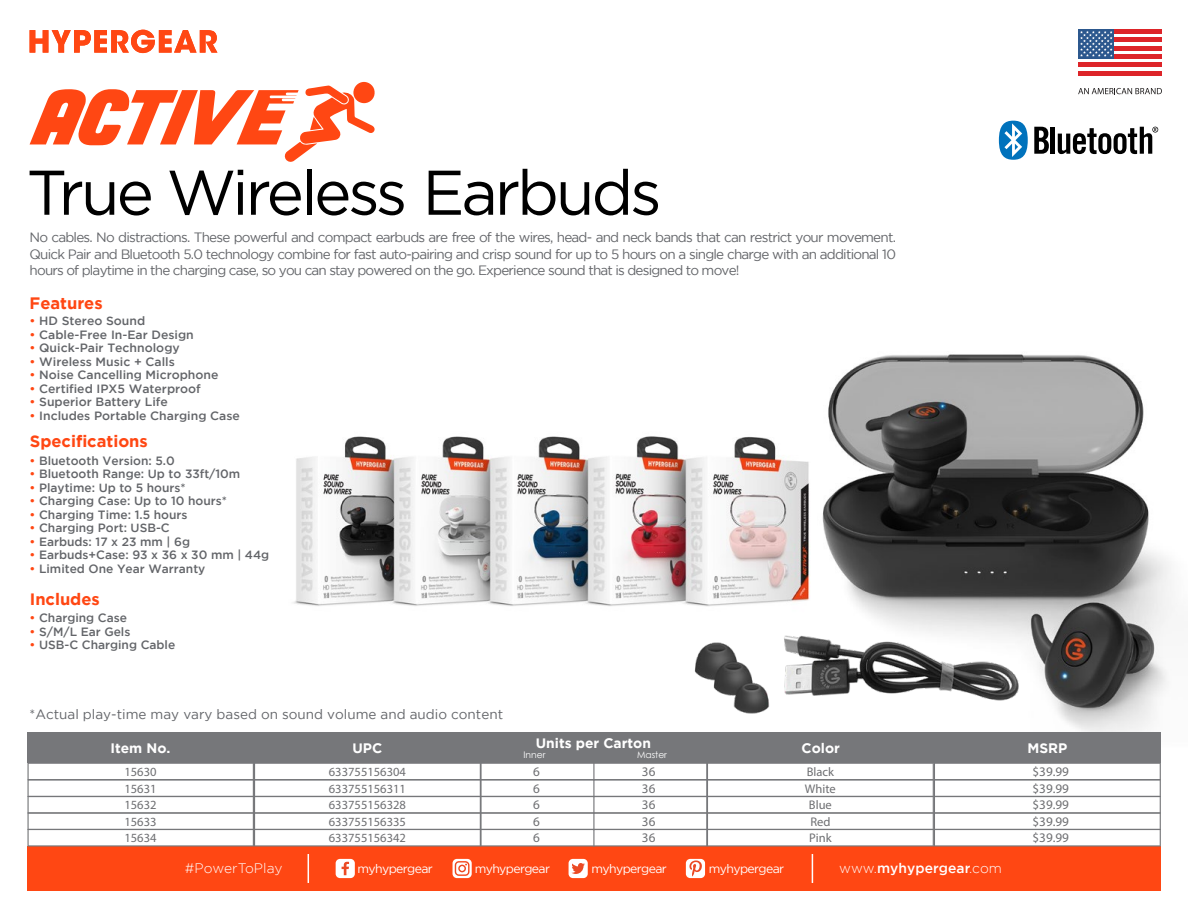
<style>
.page{position:relative;width:1188px;height:918px;background:#fff}
.page>*{position:absolute;margin:0;border:0;box-sizing:border-box;transform-origin:0 0}
.t1{font:700 16.5px "Gotham";color:#ff4713}
.t2{font:700 13.8px "Gotham";color:#fff}
.t3{font:500 13.8px "Gotham";letter-spacing:.01em;color:#fff}
.t4{font:300 13.8px "Gotham";letter-spacing:.005em;color:#fff}
.t5{font:13.5px/16.2px "Gotham";color:#636569;text-align:justify}
.t6{font:13.2px "Myriad Pro";color:#6e6f72}
.t7{font:12.6px "Myriad Pro";color:#6e6f72}
.t8{font:12.3px "Gotham";letter-spacing:-.05em;color:#fff}
.t9{font:500 12px "Gotham";color:#636569}
.t10{font:9.15px "Century Gothic";color:#fff}
.s1{color:#ff4713}
.s2{font-weight:300}
</style>
<div class="page">
<img style="left:822px;top:354px;width:351px;height:378px">
<img style="left:293px;top:436px;width:517px;height:170px">
<div style="left:27px;top:847px;width:1134px;height:44px;background:#ff4713"></div>
<div style="left:336px;top:859px;width:19px;height:19px;background:#fff;border-radius:4px"></div>
<svg style="left:342px;top:862px;width:7px;height:13px"></svg>
<div style="left:569px;top:859px;width:19px;height:19px;background:#fff;border-radius:4px"></div>
<svg style="left:571px;top:863px;width:14px;height:11px"></svg>
<div style="left:686px;top:859px;width:19px;height:19px;background:#fff;border-radius:4px"></div>
<svg style="left:689px;top:861px;width:13px;height:15px"></svg>
<svg style="left:308px;top:854px;width:1px;height:29px"></svg>
<svg style="left:812px;top:854px;width:1px;height:29px"></svg>
<svg style="left:453px;top:859px;width:19px;height:19px"></svg>
<hr style="left:1081px;top:29px;width:81px;height:4px;background:#dd2429">
<hr style="left:1081px;top:38px;width:81px;height:4px;background:#dd2429">
<hr style="left:1081px;top:46px;width:81px;height:4px;background:#dd2429">
<div style="left:1081px;top:54px;width:81px;height:5px;background:#dd2429"></div>
<hr style="left:1078px;top:63px;width:84px;height:4px;background:#dd2429">
<hr style="left:1078px;top:71px;width:84px;height:4px;background:#dd2429">
<div style="left:1078px;top:29px;width:36px;height:30px;background:#2c588e"></div>
<svg style="left:1080px;top:31px;width:32px;height:26px"></svg>
<svg style="left:1078px;top:88px;width:84px;height:6px"></svg>
<svg style="left:30px;top:30px;width:187px;height:23px"></svg>
<div style="left:27px;top:732px;width:1134px;height:31px;background:#76777a"></div>
<svg style="left:27px;top:763px;width:1134px;height:84px"></svg>
<svg style="left:1034px;top:127px;width:15px;height:27px"></svg>
<hr style="left:1051px;top:127px;width:4px;height:27px;background:#000">
<svg style="left:1058px;top:127px;width:100px;height:27px"></svg>
<svg style="left:999px;top:121px;width:29px;height:39px"></svg>
<svg style="left:30px;top:171px;width:84px;height:44px"></svg>
<svg style="left:120px;top:182px;width:31px;height:34px"></svg>
<svg style="left:169px;top:170px;width:74px;height:45px"></svg>
<svg style="left:251px;top:181px;width:50px;height:35px"></svg>
<hr style="left:307px;top:169px;width:4px;height:46px;background:#000">
<svg style="left:318px;top:182px;width:86px;height:34px"></svg>
<svg style="left:429px;top:171px;width:64px;height:44px"></svg>
<svg style="left:500px;top:169px;width:55px;height:46px"></svg>
<svg style="left:561px;top:182px;width:28px;height:33px"></svg>
<svg style="left:595px;top:169px;width:63px;height:46px"></svg>
<svg style="left:353px;top:82px;width:22px;height:21px"></svg>
<svg style="left:30px;top:85px;width:345px;height:77px"></svg>
<img style="left:694px;top:642px;width:75px;height:72px">
<img style="left:784px;top:621px;width:258px;height:97px">
<p class="t5" style="left:30px;top:229px;width:868px">No cables. No distractions. These powerful and compact earbuds are free of the wires, head- and neck bands that can restrict your movement.<br>Quick Pair and Bluetooth 5.0 technology combine for fast auto-pairing and crisp sound for up to 5 hours on a single charge with an additional 10 hours of playtime in the charging case, so you can stay powered on the go. Experience sound that is designed to move!</p>
<p class="t9" style="left:30px;top:314px;width:117px"><span class="s1">•</span> HD Stereo Sound</p>
<p class="t9" style="left:30px;top:328px;width:166px"><span class="s1">•</span> Cable-Free In-Ear Design</p>
<p class="t9" style="left:30px;top:341px;width:152px"><span class="s1">•</span> Quick-Pair Technology</p>
<p class="t9" style="left:30px;top:355px;width:147px"><span class="s1">•</span> Wireless Music + Calls</p>
<p class="t9" style="left:30px;top:368px;width:190px"><span class="s1">•</span> Noise Cancelling Microphone</p>
<p class="t9" style="left:30px;top:382px;width:173px"><span class="s1">•</span> Certified IPX5 Waterproof</p>
<p class="t9" style="left:30px;top:395px;width:140px"><span class="s1">•</span> Superior Battery Life</p>
<p class="t9" style="left:30px;top:409px;width:212px"><span class="s1">•</span> Includes Portable Charging Case</p>
<h1 class="t1" style="left:30px;top:294px;width:75px">Features</h1>
<h1 class="t1" style="left:30px;top:432px;width:120px">Specifications</h1>
<p class="t9" style="left:30px;top:454px;width:147px"><span class="s1">•</span> Bluetooth Version: 5.0</p>
<p class="t9" style="left:30px;top:467px;width:212px"><span class="s1">•</span> Bluetooth Range: Up to 33ft/10m</p>
<p class="t9" style="left:30px;top:481px;width:158px"><span class="s1">•</span> Playtime: Up to 5 hours*</p>
<p class="t9" style="left:30px;top:494px;width:199px"><span class="s1">•</span> Charging Case: Up to 10 hours*</p>
<p class="t9" style="left:30px;top:508px;width:159px"><span class="s1">•</span> Charging Time: 1.5 hours</p>
<p class="t9" style="left:30px;top:521px;width:142px"><span class="s1">•</span> Charging Port: USB-C</p>
<p class="t9" style="left:30px;top:535px;width:162px"><span class="s1">•</span> Earbuds: 17 x 23 mm | 6g</p>
<p class="t9" style="left:30px;top:548px;width:241px"><span class="s1">•</span> Earbuds+Case: 93 x 36 x 30 mm | 44g</p>
<p class="t9" style="left:30px;top:562px;width:177px"><span class="s1">•</span> Limited One Year Warranty</p>
<h1 class="t1" style="left:30px;top:589px;width:72px">Includes</h1>
<p class="t9" style="left:30px;top:611px;width:99px"><span class="s1">•</span> Charging Case</p>
<p class="t9" style="left:30px;top:625px;width:102px"><span class="s1">•</span> S/M/L Ear Gels</p>
<p class="t9" style="left:30px;top:638px;width:147px"><span class="s1">•</span> USB-C Charging Cable</p>
<p class="t5" style="left:30px;top:706px;width:475px">*Actual play-time may vary based on sound volume and audio content</p>
<p class="t2" style="left:110px;top:740px;width:62px">Item No.</p>
<p class="t2" style="left:353px;top:740px;width:31px">UPC</p>
<p class="t2" style="left:536px;top:735px;width:117px">Units per Carton</p>
<p class="t10" style="left:524px;top:748px;width:23px">Inner</p>
<p class="t10" style="left:637px;top:748px;width:32px">Master</p>
<p class="t2" style="left:802px;top:740px;width:40px">Color</p>
<p class="t2" style="left:1027px;top:740px;width:41px">MSRP</p>
<p class="t7" style="left:124px;top:764px;width:34px">15630</p>
<p class="t7" style="left:329px;top:764px;width:79px">633755156304</p>
<p class="t6" style="left:533px;top:763px;width:8px">6</p>
<p class="t6" style="left:642px;top:763px;width:15px">36</p>
<p class="t7" style="left:807px;top:764px;width:29px">Black</p>
<p class="t6" style="left:1033px;top:763px;width:38px">$39.99</p>
<p class="t7" style="left:124px;top:781px;width:34px">15631</p>
<p class="t7" style="left:329px;top:781px;width:79px">633755156311</p>
<p class="t6" style="left:533px;top:780px;width:8px">6</p>
<p class="t6" style="left:642px;top:780px;width:15px">36</p>
<p class="t7" style="left:805px;top:781px;width:32px">White</p>
<p class="t6" style="left:1033px;top:780px;width:38px">$39.99</p>
<p class="t7" style="left:124px;top:797px;width:34px">15632</p>
<p class="t7" style="left:329px;top:797px;width:79px">633755156328</p>
<p class="t6" style="left:533px;top:797px;width:8px">6</p>
<p class="t6" style="left:642px;top:797px;width:15px">36</p>
<p class="t7" style="left:809px;top:797px;width:24px">Blue</p>
<p class="t6" style="left:1033px;top:797px;width:38px">$39.99</p>
<p class="t7" style="left:124px;top:814px;width:34px">15633</p>
<p class="t7" style="left:329px;top:814px;width:79px">633755156335</p>
<p class="t6" style="left:533px;top:813px;width:8px">6</p>
<p class="t6" style="left:642px;top:813px;width:15px">36</p>
<p class="t7" style="left:810px;top:814px;width:22px">Red</p>
<p class="t6" style="left:1033px;top:813px;width:38px">$39.99</p>
<p class="t7" style="left:124px;top:830px;width:34px">15634</p>
<p class="t7" style="left:329px;top:830px;width:79px">633755156342</p>
<p class="t6" style="left:533px;top:830px;width:8px">6</p>
<p class="t6" style="left:642px;top:830px;width:15px">36</p>
<p class="t7" style="left:809px;top:830px;width:24px">Pink</p>
<p class="t6" style="left:1033px;top:830px;width:38px">$39.99</p>
<p class="t4" style="left:185px;top:861px;width:99px">#PowerToPlay</p>
<p class="t8" style="left:357px;top:862px;width:77px">myhypergear</p>
<p class="t8" style="left:475px;top:862px;width:77px">myhypergear</p>
<p class="t8" style="left:591px;top:862px;width:77px">myhypergear</p>
<p class="t8" style="left:709px;top:862px;width:77px">myhypergear</p>
<p class="t3" style="left:839px;top:860px;width:164px"><span class="s2">www.</span>myhypergear<span class="s2">.com</span></p>
</div>
